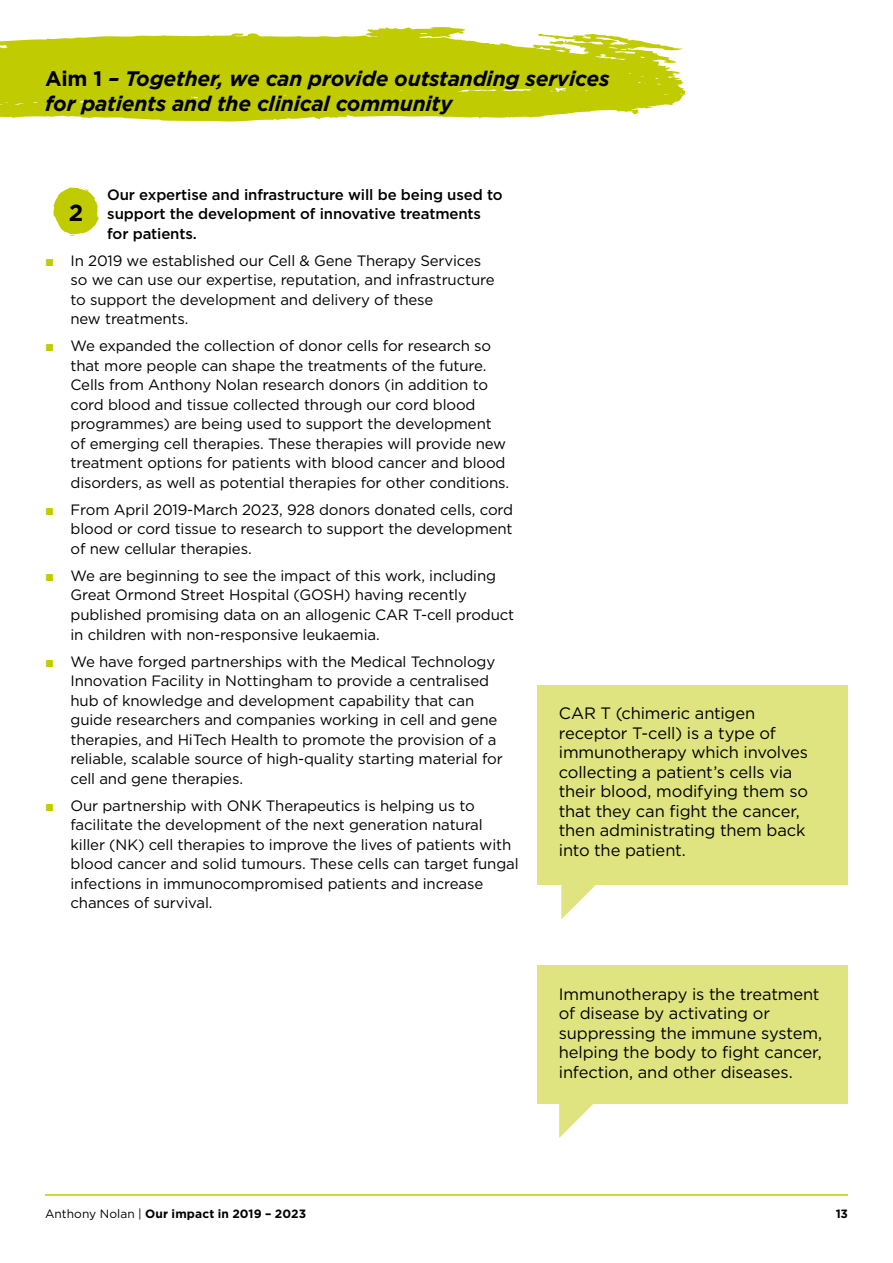
<style>
.page{position:relative;width:893px;height:1263px;background:#fff}
.page>*{position:absolute;margin:0;border:0;box-sizing:border-box;transform-origin:0 0}
.t1{font:700 23.25px "Gotham";color:#000}
.t2{font:italic 700 21px/25.2px "Gotham";letter-spacing:-.01em;color:#000}
.t3{font:16.5px/19.5px "Gotham";letter-spacing:-.01em;color:#000}
.t4{font:15px/19.5px "Gotham";letter-spacing:-.01em;color:#000}
.t5{font:500 15px/19.5px "Gotham";letter-spacing:-.01em;color:#000}
.t6{font:700 12px "Gotham";letter-spacing:.01em;color:#000}
.s1{font-style:normal}
.s2{font-family:"Arial";color:#c0cb02}
.s3{font-weight:400}
</style>
<div class="page">
<svg style="left:0;top:27px;width:686px;height:687px"></svg>
<svg style="left:53px;top:187px;width:46px;height:49px"></svg>
<svg style="left:561px;top:884px;width:37px;height:35px"></svg>
<div style="left:538px;top:685px;width:310px;height:199px;background:#dfe480"></div>
<svg style="left:559px;top:1104px;width:34px;height:34px"></svg>
<div style="left:538px;top:965px;width:310px;height:139px;background:#dfe480"></div>
<hr style="left:45px;top:1194px;width:803px;height:2px;background:#c0cb02">
<h2 class="t2" style="left:45px;top:65px;width:566px"><span class="s1">Aim 1</span> – Together, we can provide outstanding services for patients and the clinical community</h2>
<p class="t5" style="left:107px;top:185px;width:397px">Our expertise and infrastructure will be being used to support the development of innovative treatments for patients.</p>
<p class="t4" style="left:71px;top:251px;width:426px;text-indent:-26px"><span class="s2">■</span> In 2019 we established our Cell &amp; Gene Therapy Services so we can use our expertise, reputation, and infrastructure to support the development and delivery of these<br>new treatments.</p>
<p class="t4" style="left:71px;top:336px;width:440px;text-indent:-26px"><span class="s2">■</span> We expanded the collection of donor cells for research so that more people can shape the treatments of the future.<br>Cells from Anthony Nolan research donors (in addition to cord blood and tissue collected through our cord blood programmes) are being used to support the development of emerging cell therapies. These therapies will provide new treatment options for patients with blood cancer and blood disorders, as well as potential therapies for other conditions.</p>
<p class="t4" style="left:71px;top:500px;width:444px;text-align:justify;text-indent:-26px"><span class="s2">■</span> From April 2019-March 2023, 928 donors donated cells, cord blood or cord tissue to research to support the development of new cellular therapies.</p>
<p class="t4" style="left:71px;top:566px;width:445px;text-indent:-26px"><span class="s2">■</span> We are beginning to see the impact of this work, including Great Ormond Street Hospital (GOSH) having recently published promising data on an allogenic CAR T-cell product in children with non-responsive leukaemia.</p>
<p class="t4" style="left:71px;top:651px;width:434px;text-indent:-26px"><span class="s2">■</span> We have forged partnerships with the Medical Technology Innovation Facility in Nottingham to provide a centralised hub of knowledge and development capability that can guide researchers and companies working in cell and gene therapies, and HiTech Health to promote the provision of a reliable, scalable source of high-quality starting material for cell and gene therapies.</p>
<p class="t4" style="left:71px;top:795px;width:450px;text-indent:-26px"><span class="s2">■</span> Our partnership with ONK Therapeutics is helping us to facilitate the development of the next generation natural killer (NK) cell therapies to improve the lives of patients with blood cancer and solid tumours. These cells can target fungal infections in immunocompromised patients and increase chances of survival.</p>
<h1 class="t1" style="left:69px;top:197px;width:16px">2</h1>
<p class="t3" style="left:559px;top:703px;width:251px">CAR T (chimeric antigen receptor T-cell) is a type of immunotherapy which involves collecting a patient’s cells via their blood, modifying them so that they can fight the cancer, then administrating them back into the patient.</p>
<p class="t3" style="left:559px;top:984px;width:265px">Immunotherapy is the treatment of disease by activating or suppressing the immune system, helping the body to fight cancer, infection, and other diseases.</p>
<p class="t6" style="left:45px;top:1205px;width:263px"><span class="s3">Anthony Nolan |</span> Our impact in 2019 – 2023</p>
<p class="t6" style="left:836px;top:1205px;width:14px">13</p>
</div>
